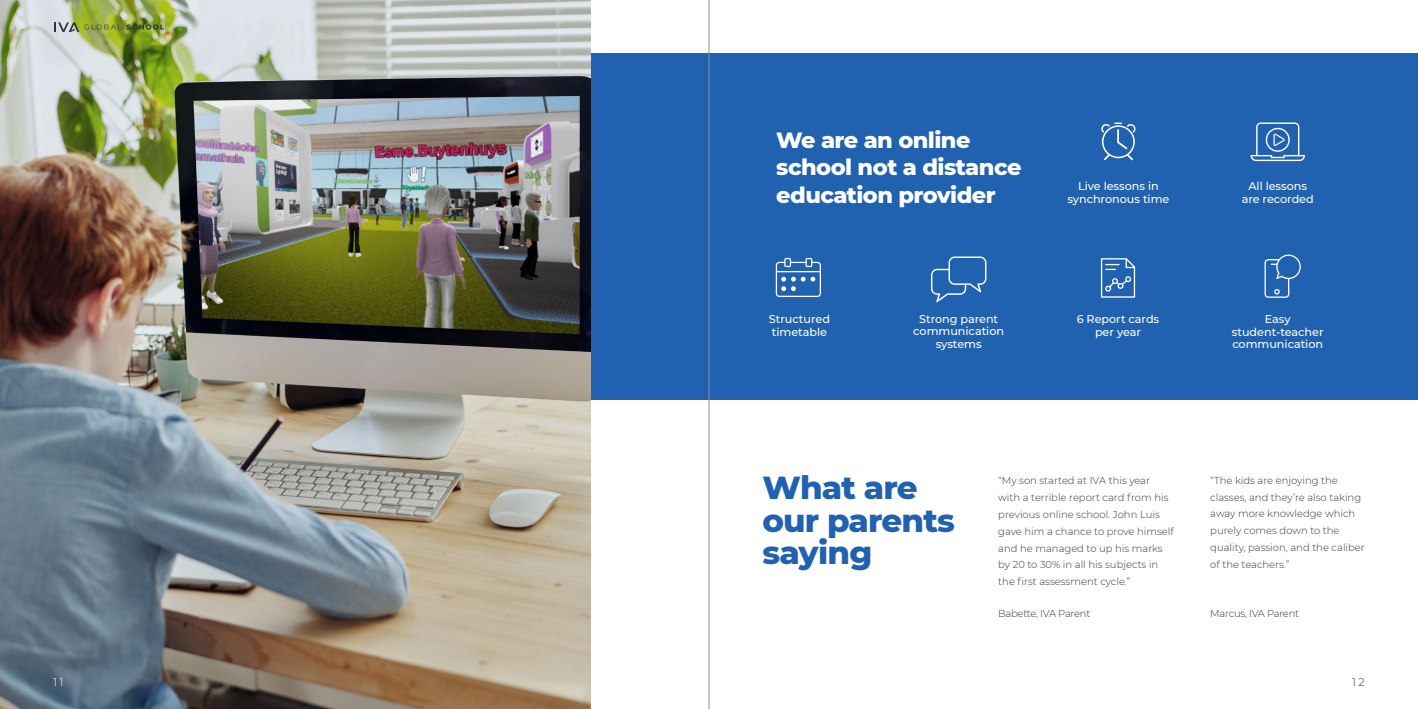
<style>
.page{position:relative;width:1418px;height:709px;background:#fff}
.page>*{position:absolute;margin:0;border:0;box-sizing:border-box;transform-origin:0 0}
.t1{font:800 32.5px/32.5px "Montserrat";letter-spacing:-.025em;color:#2062af}
.t2{font:800 22.5px/27.5px "Montserrat";letter-spacing:-.025em;color:#fff}
.t3{font:500 11.25px/12.5px "Montserrat";letter-spacing:-.005em;color:#fff;text-align:center}
.t4{font:300 11.25px "Montserrat";color:#fff}
.t5{font:300 11.25px "Montserrat";color:#343639}
.t6{font:300 10px/16.9px "Montserrat";color:#343639}
.t7{font:300 10px "Montserrat";letter-spacing:-.025em;color:#343639}
</style>
<div class="page">
<div style="left:567px;top:53px;width:850px;height:347px;background:#2062af"></div>
<img style="left:0;top:0;width:591px;height:709px">
<svg style="left:1101px;top:122px;width:34px;height:38px"></svg>
<svg style="left:775px;top:258px;width:46px;height:39px"></svg>
<svg style="left:931px;top:256px;width:55px;height:46px"></svg>
<svg style="left:1250px;top:122px;width:54px;height:39px"></svg>
<svg style="left:1100px;top:258px;width:35px;height:40px"></svg>
<hr style="left:708px;top:0;width:1px;height:709px;background:#939598">
<svg style="left:54px;top:22px;width:110px;height:10px"></svg>
<svg style="left:1264px;top:254px;width:36px;height:44px"></svg>
<h2 class="t2" style="left:776px;top:125px;width:247px">We are an online school not a distance education provider</h2>
<p class="t3" style="left:1067px;top:179px;width:104px">Live lessons in synchronous time</p>
<p class="t3" style="left:1241px;top:179px;width:74px">All lessons are recorded</p>
<p class="t3" style="left:768px;top:313px;width:63px;text-align:left">Structured timetable</p>
<p class="t3" style="left:913px;top:312px;width:92px">Strong parent communication systems</p>
<p class="t3" style="left:1076px;top:313px;width:84px">6 Report cards per year</p>
<p class="t3" style="left:1231px;top:313px;width:93px">Easy student-teacher communication</p>
<h1 class="t1" style="left:762px;top:469px;width:194px">What are our parents saying</h1>
<p class="t6" style="left:1210px;top:471px;width:156px">“The kids are enjoying the classes, and they’re also taking away more knowledge which purely comes down to the quality, passion, and the caliber of the teachers.”</p>
<p class="t6" style="left:998px;top:471px;width:177px">“My son started at IVA this year with a terrible report card from his previous online school. John Luis gave him a chance to prove himself and he managed to up his marks by 20 to 30% in all his subjects in the first assessment cycle.”</p>
<p class="t7" style="left:998px;top:607px;width:94px">Babette, IVA Parent</p>
<p class="t7" style="left:1210px;top:607px;width:90px">Marcus, IVA Parent</p>
<p class="t4" style="left:53px;top:674px;width:12px">11</p>
<p class="t5" style="left:1352px;top:674px;width:14px">12</p>
</div>
